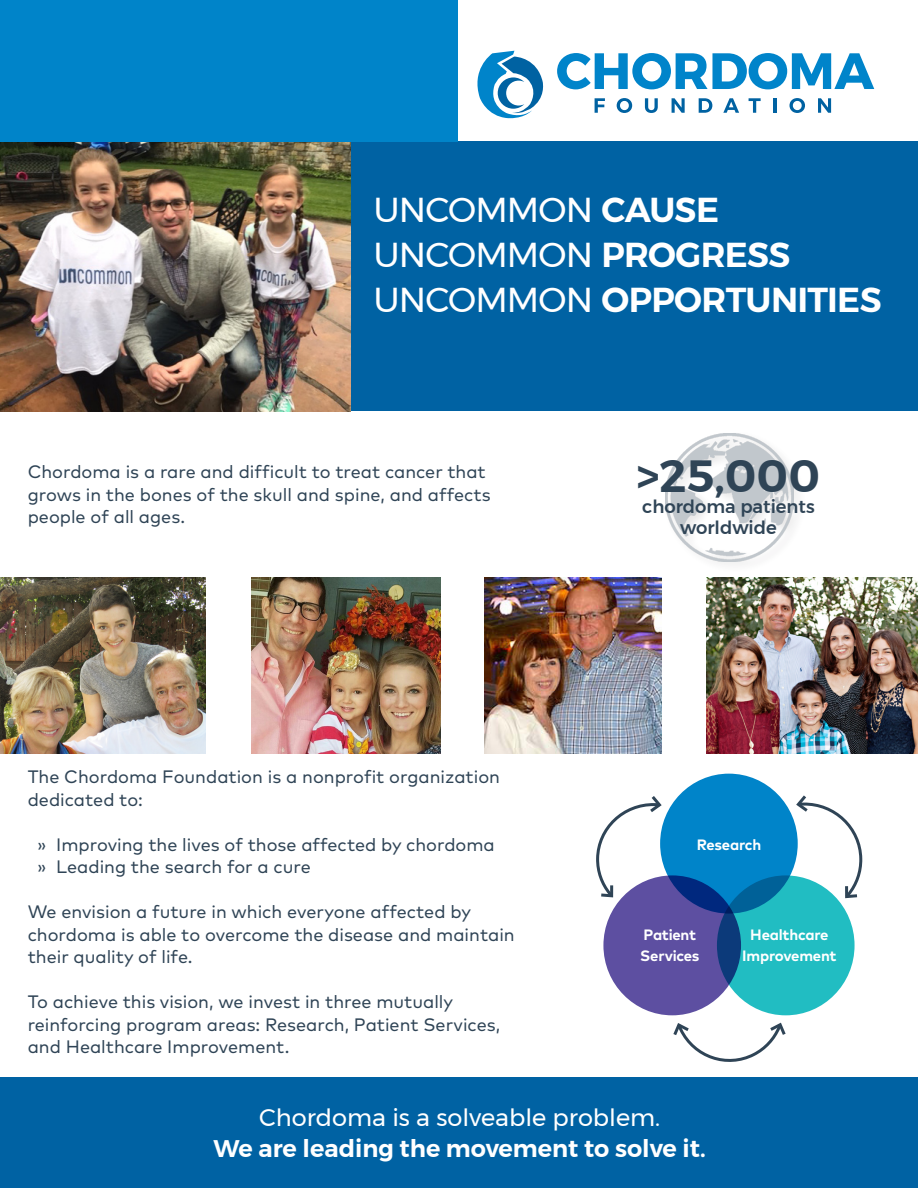
<style>
.page{position:relative;width:918px;height:1188px;background:#fff}
.page>*{position:absolute;margin:0;border:0;box-sizing:border-box;transform-origin:0 0}
.t1{font:600 45px "Montserrat";color:#2f4456}
.t2{font:34.5px "Montserrat";letter-spacing:-.025em;color:#fff}
.t3{font:600 34.5px "Montserrat";letter-spacing:-.02em;color:#fff}
.t4{font:600 24px/31.5px "Montserrat";color:#fff;text-align:center}
.t5{font:18px/22.5px "Mark Pro";color:#2f4456}
.t6{font:500 18px/21px "Montserrat";color:#2f4456;text-align:center}
.t7{font:700 15px/21px "Mark Pro";letter-spacing:-.015em;color:#fff;text-align:center}
.s1{font-weight:600}
.s2{font-weight:400}
</style>
<div class="page">
<svg style="left:477px;top:51px;width:67px;height:67px"></svg>
<svg style="left:557px;top:53px;width:317px;height:36px"></svg>
<svg style="left:595px;top:98px;width:10px;height:15px"></svg>
<svg style="left:617px;top:98px;width:15px;height:15px"></svg>
<svg style="left:645px;top:98px;width:13px;height:15px"></svg>
<svg style="left:672px;top:98px;width:13px;height:15px"></svg>
<svg style="left:699px;top:98px;width:13px;height:15px"></svg>
<svg style="left:723px;top:98px;width:16px;height:15px"></svg>
<svg style="left:749px;top:98px;width:12px;height:15px"></svg>
<hr style="left:773px;top:98px;width:4px;height:15px;background:#0062a2">
<svg style="left:790px;top:98px;width:15px;height:15px"></svg>
<svg style="left:818px;top:98px;width:13px;height:15px"></svg>
<div style="left:351px;top:141px;width:567px;height:270px;background:#0062a3"></div>
<img style="left:0;top:141px;width:351px;height:270px">
<img style="left:707px;top:578px;width:211px;height:176px">
<img style="left:0;top:578px;width:206px;height:176px">
<img style="left:484px;top:578px;width:177px;height:176px">
<img style="left:251px;top:578px;width:189px;height:176px">
<img style="left:666px;top:433px;width:128px;height:128px">
<div style="left:603px;top:875px;width:138px;height:140px;background:#5d4fa1;border-radius:50%"></div>
<div style="left:717px;top:875px;width:138px;height:140px;background:#21bdc2;border-radius:50%"></div>
<svg style="left:660px;top:774px;width:138px;height:140px;background:#007abf"></svg>
<svg style="left:794px;top:795px;width:69px;height:106px"></svg>
<svg style="left:597px;top:796px;width:67px;height:104px"></svg>
<svg style="left:673px;top:1022px;width:113px;height:40px"></svg>
<div style="left:0;top:1077px;width:918px;height:111px;background:#0062a3"></div>
<div style="left:0;top:0;width:458px;height:141px;background:#0084c9"></div>
<p class="t2" style="left:374px;top:183px;width:347px">UNCOMMON <span class="s1">CAUSE</span></p>
<p class="t2" style="left:374px;top:228px;width:419px">UNCOMMON <span class="s1">PROGRESS</span></p>
<p class="t3" style="left:374px;top:272px;width:510px"><span class="s2">UNCOMMON</span> OPPORTUNITIES</p>
<p class="t5" style="left:28px;top:459px;width:464px">Chordoma is a rare and difficult to treat cancer that grows in the bones of the skull and spine, and affects people of all ages.</p>
<p class="t5" style="left:28px;top:764px;width:474px">The Chordoma Foundation is a nonprofit organization dedicated to:</p>
<p class="t5" style="left:37px;top:832px;width:459px">» Improving the lives of those affected by chordoma</p>
<p class="t5" style="left:37px;top:854px;width:275px">» Leading the search for a cure</p>
<p class="t5" style="left:28px;top:899px;width:489px">We envision a future in which everyone affected by chordoma is able to overcome the disease and maintain their quality of life.</p>
<p class="t5" style="left:28px;top:989px;width:474px">To achieve this vision, we invest in three mutually reinforcing program areas: Research, Patient Services, and Healthcare Improvement.</p>
<p class="t1" style="left:637px;top:441px;width:185px">&gt;25,000</p>
<p class="t6" style="left:642px;top:496px;width:174px">chordoma patients worldwide</p>
<p class="t7" style="left:697px;top:832px;width:66px">Research</p>
<p class="t7" style="left:644px;top:923px;width:54px">Patient</p>
<p class="t7" style="left:640px;top:944px;width:61px">Services</p>
<p class="t7" style="left:742px;top:923px;width:96px">Healthcare<br>Improvement</p>
<p class="t4" style="left:214px;top:1101px;width:494px"><span class="s2">Chordoma is a solveable problem.<br></span>We are leading the movement to solve it.</p>
</div>
